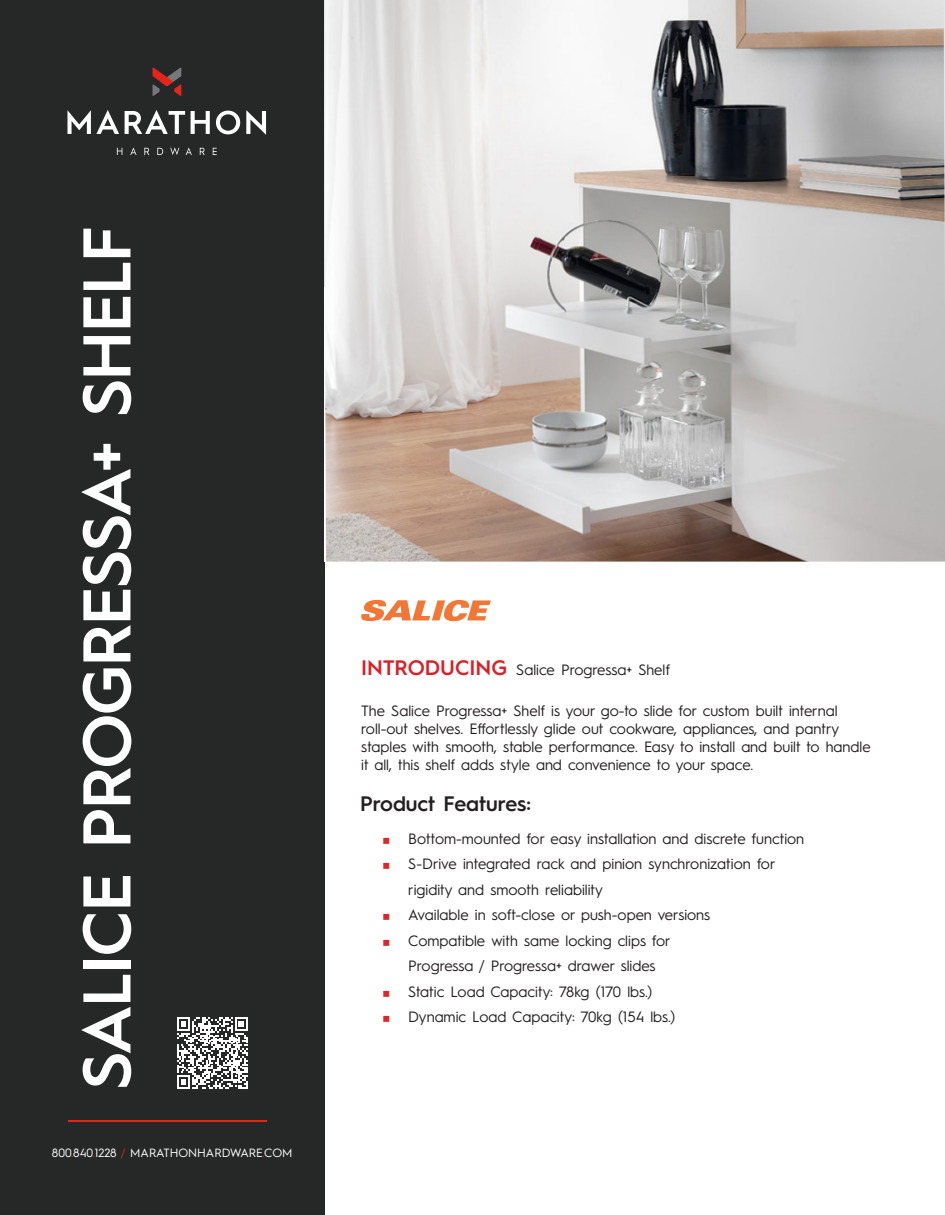
<style>
.page{position:relative;width:945px;height:1215px;background:#fff}
.page>*{position:absolute;margin:0;border:0;box-sizing:border-box;transform-origin:0 0}
.t1{font:600 67.5px "Hurme Geometric Sans 1";letter-spacing:-.025em;color:#fff}
.t2{font:600 21px "Hurme Geometric Sans 1";color:#231f20}
.t3{font:600 21px "Hurme Geometric Sans 1";color:#da2026}
.t4{font:15px/18px "Hurme Geometric Sans 1";color:#231f20}
.t5{font:12px "Hurme Geometric Sans 1";color:#fff}
.s1{color:#e72419}
</style>
<div class="page">
<div style="left:1px;top:0;width:324px;height:1215px;background:#262727"></div>
<svg style="left:117px;top:147px;width:100px;height:8px"></svg>
<svg style="left:68px;top:110px;width:198px;height:25px"></svg>
<svg style="left:153px;top:68px;width:28px;height:28px"></svg>
<img style="left:325px;top:0;width:620px;height:562px">
<hr style="left:68px;top:1120px;width:199px;height:2px;background:#e72419">
<svg style="left:177px;top:1017px;width:71px;height:72px"></svg>
<svg style="left:361px;top:600px;width:130px;height:21px"></svg>
<p class="t1" style="left:59px;top:1090px;width:865px;rotate:-90deg">SALICE PROGRESSA+ SHELF</p>
<p class="t5" style="left:52px;top:1144px;width:242px">800<span class="s1">.</span>840<span class="s1">.</span>1228 <span class="s1">/</span> MARATHONHARDWARE<span class="s1">.</span>COM</p>
<p class="t3" style="left:361px;top:653px;width:147px">INTRODUCING</p>
<p class="t4" style="left:516px;top:660px;width:155px">Salice Progressa+ Shelf</p>
<p class="t4" style="left:361px;top:700px;width:511px">The Salice Progressa+ Shelf is your go-to slide for custom built internal roll-out shelves. Effortlessly glide out cookware, appliances, and pantry staples with smooth, stable performance. Easy to install and built to handle it all, this shelf adds style and convenience to your space.</p>
<p class="t2" style="left:360px;top:789px;width:172px">Product Features:</p>
<p class="t4" style="left:408px;top:829px;width:397px">Bottom-mounted for easy installation and discrete function</p>
<p class="t4" style="left:408px;top:850px;width:369px;line-height:25.5px">S-Drive integrated rack and pinion synchronization for rigidity and smooth reliability</p>
<p class="t4" style="left:408px;top:905px;width:303px">Available in soft-close or push-open versions</p>
<p class="t4" style="left:408px;top:927px;width:264px;line-height:25.5px">Compatible with same locking clips for<br>Progressa / Progressa+ drawer slides</p>
<p class="t4" style="left:408px;top:982px;width:245px">Static Load Capacity: 78kg (170 lbs.)</p>
<p class="t4" style="left:408px;top:1007px;width:268px">Dynamic Load Capacity: 70kg (154 lbs.)</p>
</div>
